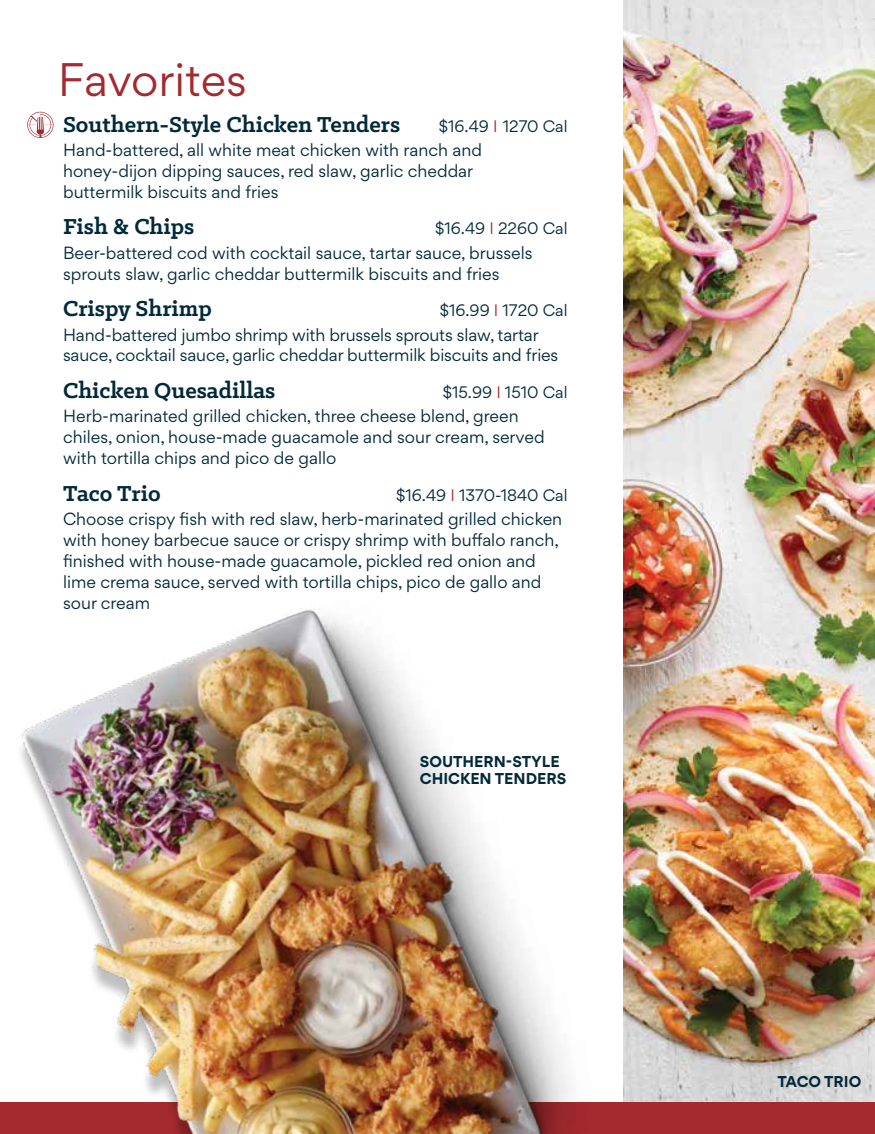
<style>
.page{position:relative;width:875px;height:1134px;background:#fff}
.page>*{position:absolute;margin:0;border:0;box-sizing:border-box;transform-origin:0 0}
.t1{font:42px "Gordita";letter-spacing:-.005em;color:#a32a2e}
.t2{font:700 24.5px "Klinic Slab";color:#002939}
.t3{font:15.75px/21px "Gordita";color:#002939}
.t4{font:14.88px "Gordita";color:#002939}
.t5{font:700 14px/17.5px "Gordita";color:#002939}
.s1{color:#a32a2e}
</style>
<div class="page">
<img style="left:623px;top:0;width:251px;height:415px">
<svg style="left:27px;top:112px;width:26px;height:26px"></svg>
<img style="left:0;top:415px;width:874px;height:719px">
<h1 class="t1" style="left:58px;top:49px;width:190px">Favorites</h1>
<h2 class="t2" style="left:63px;top:108px;width:338px">Southern-Style Chicken Tenders</h2>
<p class="t4" style="left:438px;top:115px;width:130px">$16.49 <span class="s1">I</span> 1270 Cal</p>
<p class="t3" style="left:63px;top:139px;width:420px">Hand-battered, all white meat chicken with ranch and honey-dijon dipping sauces, red slaw, garlic cheddar buttermilk biscuits and fries</p>
<h2 class="t2" style="left:63px;top:211px;width:133px">Fish &amp; Chips</h2>
<p class="t4" style="left:435px;top:218px;width:134px">$16.49 <span class="s1">I</span> 2260 Cal</p>
<p class="t3" style="left:63px;top:242px;width:471px">Beer-battered cod with cocktail sauce, tartar sauce, brussels sprouts slaw, garlic cheddar buttermilk biscuits and fries</p>
<h2 class="t2" style="left:63px;top:293px;width:150px">Crispy Shrimp</h2>
<p class="t4" style="left:439px;top:300px;width:129px">$16.99 <span class="s1">I</span> 1720 Cal</p>
<p class="t3" style="left:63px;top:324px;width:496px">Hand-battered jumbo shrimp with brussels sprouts slaw, tartar sauce, cocktail sauce, garlic cheddar buttermilk biscuits and fries</p>
<h2 class="t2" style="left:63px;top:375px;width:214px">Chicken Quesadillas</h2>
<p class="t4" style="left:442px;top:382px;width:126px">$15.99 <span class="s1">I</span> 1510 Cal</p>
<p class="t3" style="left:63px;top:406px;width:483px">Herb-marinated grilled chicken, three cheese blend, green chiles, onion, house-made guacamole and sour cream, served with tortilla chips and pico de gallo</p>
<h2 class="t2" style="left:63px;top:477px;width:99px">Taco Trio</h2>
<p class="t4" style="left:396px;top:484px;width:173px">$16.49 <span class="s1">I</span> 1370-1840 Cal</p>
<p class="t3" style="left:63px;top:509px;width:500px">Choose crispy fish with red slaw, herb-marinated grilled chicken with honey barbecue sauce or crispy shrimp with buffalo ranch, finished with house-made guacamole, pickled red onion and lime crema sauce, served with tortilla chips, pico de gallo and sour cream</p>
<p class="t5" style="left:419px;top:752px;width:148px">SOUTHERN-STYLE<br>CHICKEN TENDERS</p>
<p class="t5" style="left:777px;top:1073px;width:85px">TACO TRIO</p>
</div>
